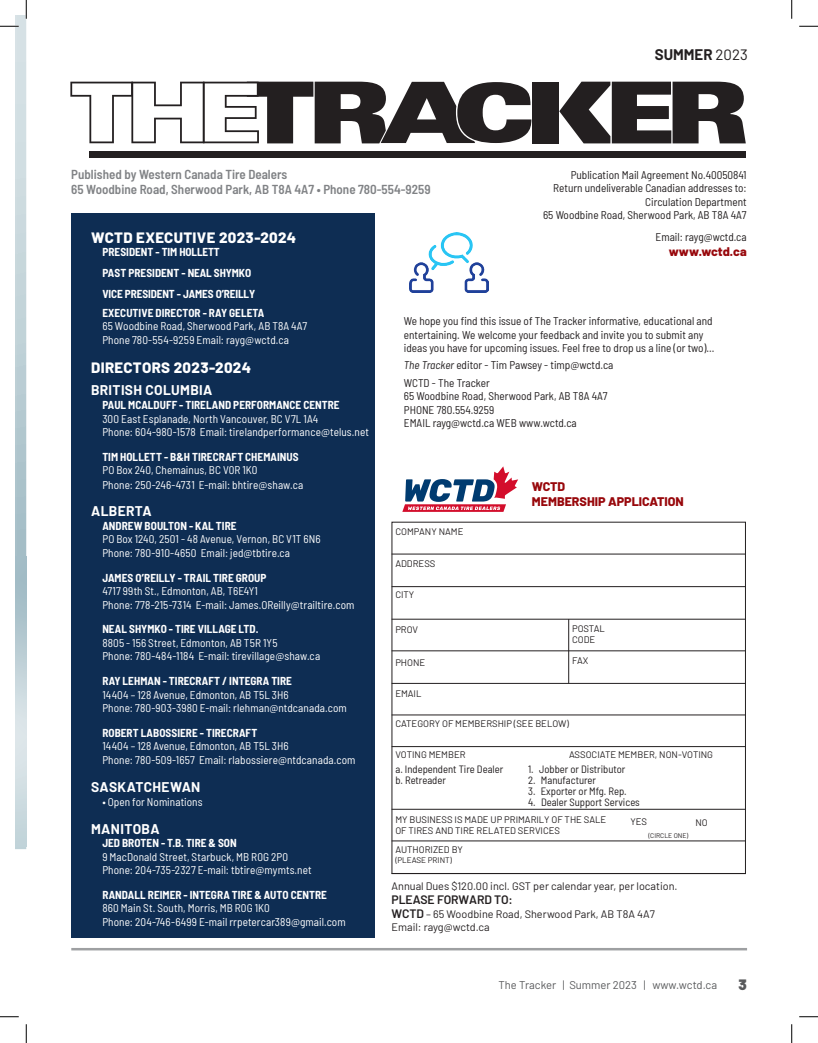
<style>
.page{position:relative;width:818px;height:1043px;background:#fff}
.page>*{position:absolute;margin:0;border:0;box-sizing:border-box;transform-origin:0 0}
.t1{font:800 15px "Barlow";letter-spacing:.02em;color:#fff}
.Page_Header_L_Align{font:700 15px "Barlow";color:#231f20}
.t2{font:900 15px "Barlow";color:#58595b}
.t3{font:700 13.75px "Barlow";letter-spacing:.025em;color:#fff}
.t4{font:600 semi-condensed 13px/15px "Barlow";color:#808285}
.t5{font:800 12.5px/15px "Barlow";color:#98080c}
.t6{font:600 12.25px "Barlow";letter-spacing:-.01em;color:#231f20}
.t7{font:semi-condensed 11.25px/13.5px "Barlow";letter-spacing:.005em;color:#fff}
.t8{font:semi-condensed 11.25px/13.5px "Barlow";color:#231f20}
.t9{font:700 semi-condensed 11.25px "Barlow";letter-spacing:-.01em;color:#fff}
.t10{font:11.25px "Barlow";color:#58595b}
.t11{font:10.88px/13px "Barlow";color:#231f20}
.t12{font:semi-condensed 10.62px "Barlow";color:#231f20}
.t13{font:9.5px/11.4px "Barlow";color:#231f20}
.t14{font:8.12px "Barlow";color:#231f20}
.t15{font:6.75px "Barlow";color:#231f20}
.s1{font-weight:400}
.s2{font-weight:700}
.s3{font-style:italic}
.s4{font-weight:600;font-size:12.25px}
</style>
<div class="page">
<hr style="left:71px;top:948px;width:676px;height:2px;background:#9ea0a2">
<div style="left:71px;top:213px;width:304px;height:725px;background:#0e2d53"></div>
<hr style="left:391px;top:553px;width:354px;height:1px;background:#231f20">
<hr style="left:391px;top:650px;width:354px;height:1px;background:#231f20">
<hr style="left:391px;top:840px;width:354px;height:1px;background:#231f20">
<hr style="left:391px;top:746px;width:354px;height:1px;background:#231f20">
<hr style="left:391px;top:586px;width:354px;height:1px;background:#231f20">
<hr style="left:391px;top:683px;width:354px;height:1px;background:#231f20">
<hr style="left:391px;top:873px;width:354px;height:1px;background:#231f20">
<hr style="left:391px;top:619px;width:354px;height:1px;background:#231f20">
<hr style="left:391px;top:809px;width:354px;height:1px;background:#231f20">
<hr style="left:391px;top:714px;width:354px;height:1px;background:#231f20">
<hr style="left:568px;top:619px;width:1px;height:64px;background:#231f20">
<div style="left:533px;top:82px;width:26px;height:61px;background:#231f20"></div>
<svg style="left:559px;top:82px;width:186px;height:61px"></svg>
<svg style="left:70px;top:82px;width:461px;height:61px"></svg>
<div style="left:89px;top:151px;width:656px;height:7px;background:#231f20"></div>
<img style="left:410px;top:232px;width:78px;height:61px">
<svg style="left:402px;top:466px;width:116px;height:46px"></svg>
<svg style="left:799px;top:25px;width:19px;height:2px"></svg>
<svg style="left:0;top:1016px;width:19px;height:1px"></svg>
<svg style="left:799px;top:1016px;width:19px;height:1px"></svg>
<svg style="left:0;top:0;width:27px;height:849px"></svg>
<svg style="left:25px;top:1024px;width:2px;height:18px"></svg>
<svg style="left:791px;top:0;width:1px;height:19px"></svg>
<svg style="left:791px;top:1024px;width:1px;height:18px"></svg>
<p class="Page_Header_L_Align" style="left:654px;top:43px;width:94px">SUMMER <span class="s1">2023</span></p>
<p class="t4" style="left:71px;top:165px;width:361px">Published by Western Canada Tire Dealers<br>65 Woodbine Road, Sherwood Park, AB T8A 4A7 • Phone 780-554-9259</p>
<p class="t8" style="left:570px;top:167px;width:177px">Publication Mail Agreement No.40050841</p>
<p class="t8" style="left:553px;top:181px;width:195px">Return undeliverable Canadian addresses to:</p>
<p class="t8" style="left:543px;top:194px;width:205px;text-align:right">Circulation Department<br>65 Woodbine Road, Sherwood Park, AB T8A 4A7</p>
<p class="t8" style="left:655px;top:229px;width:93px">Email: rayg@wctd.ca</p>
<p class="t5" style="left:668px;top:243px;width:79px">www.wctd.ca</p>
<p class="t1" style="left:91px;top:226px;width:206px">WCTD EXECUTIVE 2023-2024</p>
<p class="t9" style="left:102px;top:244px;width:119px">PRESIDENT - TIM HOLLETT</p>
<p class="t9" style="left:102px;top:265px;width:150px">PAST PRESIDENT - NEAL SHYMKO</p>
<p class="t9" style="left:102px;top:285px;width:154px">VICE PRESIDENT - JAMES O’REILLY</p>
<p class="t7" style="left:102px;top:305px;width:206px"><span class="s2">EXECUTIVE DIRECTOR - RAY GELETA<br></span>65 Woodbine Road, Sherwood Park, AB T8A 4A7<br>Phone 780-554-9259 Email: rayg@wctd.ca</p>
<p class="t1" style="left:91px;top:357px;width:161px">DIRECTORS 2023-2024</p>
<p class="t3" style="left:91px;top:380px;width:123px">BRITISH COLUMBIA</p>
<p class="t7" style="left:102px;top:397px;width:268px"><span class="s2">PAUL MCALDUFF - TIRELAND PERFORMANCE CENTRE<br></span>300 East Esplanade, North Vancouver, BC V7L 1A4<br>Phone: 604-980-1578 Email: tirelandperformance@telus.net</p>
<p class="t7" style="left:102px;top:449px;width:202px;line-height:13.9px"><span class="s2">TIM HOLLETT - B&amp;H TIRECRAFT CHEMAINUS<br></span>PO Box 240, Chemainus, BC V0R 1K0<br>Phone: 250-246-4731 E-mail: bhtire@shaw.ca</p>
<p class="t3" style="left:91px;top:501px;width:62px">ALBERTA</p>
<p class="t7" style="left:102px;top:518px;width:220px"><span class="s2">ANDREW BOULTON - KAL TIRE<br></span>PO Box 1240, 2501 - 48 Avenue, Vernon, BC V1T 6N6<br>Phone: 780-910-4650 Email: jed@tbtire.ca</p>
<p class="t7" style="left:102px;top:570px;width:254px"><span class="s2">JAMES O’REILLY - TRAIL TIRE GROUP<br></span>4717 99th St., Edmonton, AB, T6E4Y1<br>Phone: 778-215-7314 E-mail: James.OReilly@trailtire.com</p>
<p class="t7" style="left:102px;top:621px;width:219px"><span class="s2">NEAL SHYMKO - TIRE VILLAGE LTD.<br></span>8805 - 156 Street, Edmonton, AB T5R 1Y5<br>Phone: 780-484-1184 E-mail: tirevillage@shaw.ca</p>
<p class="t7" style="left:102px;top:673px;width:246px"><span class="s2">RAY LEHMAN - TIRECRAFT / INTEGRA TIRE<br></span>14404 – 128 Avenue, Edmonton, AB T5L 3H6<br>Phone: 780-903-3980 E-mail: rlehman@ntdcanada.com</p>
<p class="t7" style="left:102px;top:725px;width:254px"><span class="s2">ROBERT LABOSSIERE - TIRECRAFT<br></span>14404 – 128 Avenue, Edmonton, AB T5L 3H6<br>Phone: 780-509-1657 Email: rlabossiere@ntdcanada.com</p>
<p class="t3" style="left:91px;top:776px;width:111px">SASKATCHEWAN</p>
<p class="t7" style="left:102px;top:794px;width:102px">• Open for Nominations</p>
<p class="t3" style="left:91px;top:818px;width:70px">MANITOBA</p>
<p class="t7" style="left:102px;top:835px;width:211px"><span class="s2">JED BROTEN - T.B. TIRE &amp; SON<br></span>9 MacDonald Street, Starbuck, MB R0G 2P0<br>Phone: 204-735-2327 E-mail: tbtire@mymts.net</p>
<p class="t7" style="left:102px;top:887px;width:245px"><span class="s2">RANDALL REIMER - INTEGRA TIRE &amp; AUTO CENTRE<br></span>860 Main St. South, Morris, MB R0G 1K0<br>Phone: 204-746-6499 E-mail rrpetercar389@gmail.com</p>
<p class="t8" style="left:404px;top:313px;width:312px">We hope you find this issue of The Tracker informative, educational and entertaining. We welcome your feedback and invite you to submit any ideas you have for upcoming issues. Feel free to drop us a line (or two)…</p>
<p class="t8" style="left:404px;top:358px;width:211px"><span class="s3">The Tracker</span> editor - Tim Pawsey - timp@wctd.ca</p>
<p class="t8" style="left:404px;top:375px;width:205px">WCTD - The Tracker<br>65 Woodbine Road, Sherwood Park, AB T8A 4A7<br>PHONE 780.554.9259<br>EMAIL rayg@wctd.ca WEB www.wctd.ca</p>
<p class="t5" style="left:532px;top:477px;width:153px">WCTD<br>MEMBERSHIP APPLICATION</p>
<p class="t13" style="left:395px;top:524px;width:70px">COMPANY NAME</p>
<p class="t13" style="left:395px;top:557px;width:42px">ADDRESS</p>
<p class="t13" style="left:395px;top:588px;width:21px">CITY</p>
<p class="t13" style="left:572px;top:622px;width:34px">POSTAL<br>CODE</p>
<p class="t13" style="left:395px;top:623px;width:24px">PROV</p>
<p class="t13" style="left:572px;top:654px;width:18px">FAX</p>
<p class="t13" style="left:395px;top:656px;width:31px">PHONE</p>
<p class="t13" style="left:395px;top:687px;width:28px">EMAIL</p>
<p class="t13" style="left:395px;top:717px;width:175px">CATEGORY OF MEMBERSHIP (SEE BELOW)</p>
<p class="t13" style="left:395px;top:748px;width:72px">VOTING MEMBER</p>
<p class="t13" style="left:569px;top:748px;width:145px">ASSOCIATE MEMBER, NON-VOTING</p>
<p class="t12" style="left:395px;top:761px;width:109px">a. Independent Tire Dealer</p>
<p class="t12" style="left:528px;top:761px;width:99px">1. Jobber or Distributor</p>
<p class="t12" style="left:395px;top:772px;width:52px">b. Retreader</p>
<p class="t12" style="left:528px;top:772px;width:69px">2. Manufacturer</p>
<p class="t12" style="left:528px;top:783px;width:100px">3. Exporter or Mfg. Rep.</p>
<p class="t12" style="left:528px;top:794px;width:113px">4. Dealer Support Services</p>
<p class="t13" style="left:395px;top:813px;width:212px">MY BUSINESS IS MADE UP PRIMARILY OF THE SALE<br>OF TIRES AND TIRE RELATED SERVICES</p>
<p class="t13" style="left:630px;top:815px;width:18px">YES</p>
<p class="t13" style="left:695px;top:815px;width:14px">NO</p>
<p class="t15" style="left:648px;top:831px;width:41px">(CIRCLE ONE)</p>
<p class="t13" style="left:395px;top:843px;width:69px">AUTHORIZED BY</p>
<p class="t14" style="left:395px;top:854px;width:58px">(PLEASE PRINT)</p>
<p class="t11" style="left:391px;top:878px;width:287px">Annual Dues $120.00 incl. GST per calendar year, per location.</p>
<p class="t6" style="left:391px;top:890px;width:123px">PLEASE FORWARD TO:</p>
<p class="t11" style="left:391px;top:906px;width:265px"><span class="s4">WCTD</span> – 65 Woodbine Road, Sherwood Park, AB T8A 4A7<br>Email: rayg@wctd.ca</p>
<p class="t10" style="left:498px;top:976px;width:220px">The Tracker | Summer 2023 | www.wctd.ca</p>
<h1 class="t2" style="left:738px;top:973px;width:10px">3</h1>
</div>
